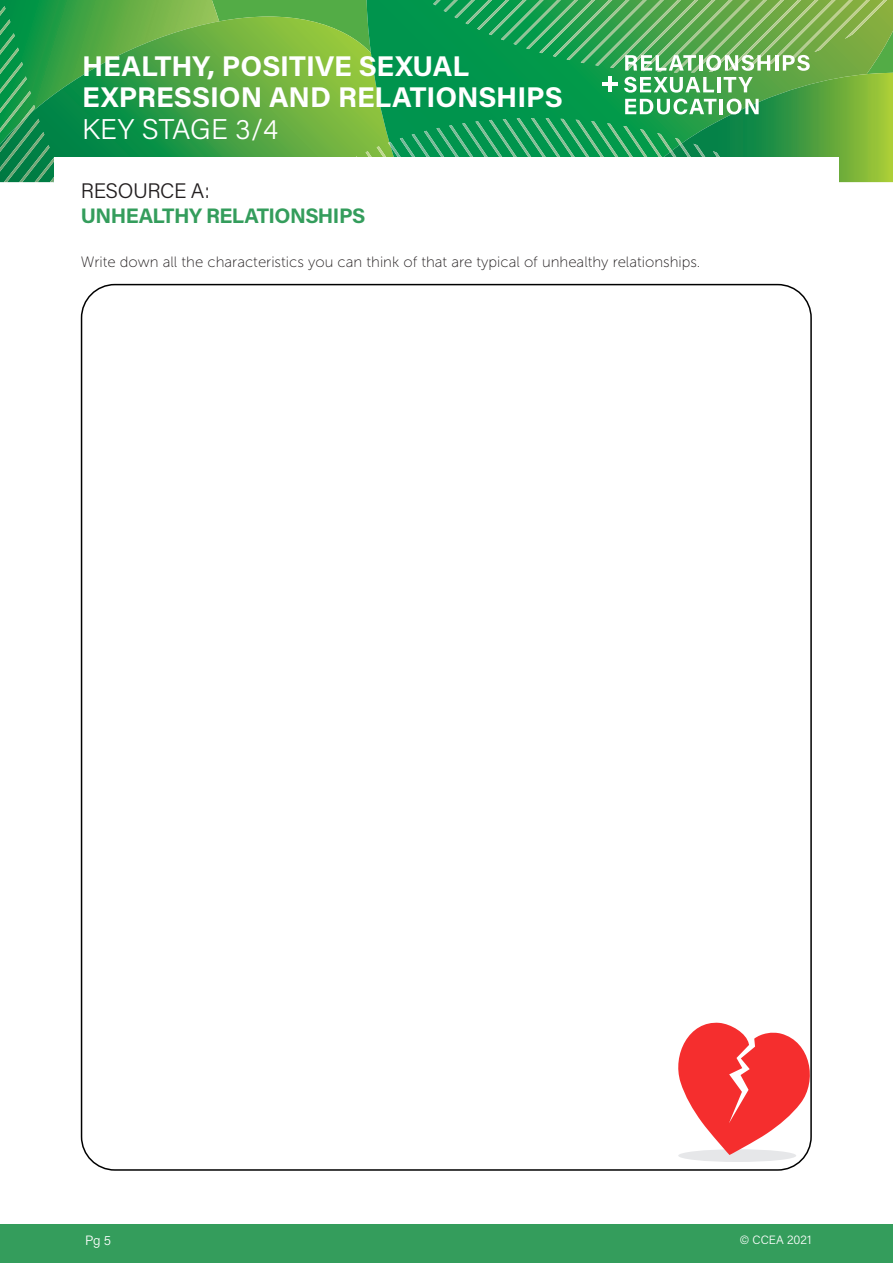
<style>
.page{position:relative;width:893px;height:1263px;background:#fff}
.page>*{position:absolute;margin:0;border:0;box-sizing:border-box;transform-origin:0 0}
.t1{font:700 28.5px/31.5px "Acumin Pro";color:#fff}
.t2{font:300 28.5px "Acumin Pro";letter-spacing:.005em;color:#fff}
.H1_-_Main-title{font:700 21px "Acumin Pro";letter-spacing:-.025em;color:#349d5c}
.H1_-_Main-title-2{font:300 21px "Acumin Pro";letter-spacing:-.02em;color:#231f20}
.BODY-COPY{font:15px "Museo Sans 100";color:#231f20}
.t3{font:300 13.5px "Acumin Pro";color:#fff}
.t4{font:300 12px "Acumin Pro";letter-spacing:.005em;color:#fff}
</style>
<div class="page">
<div style="left:0;top:1225px;width:893px;height:38px;background:#349d5c"></div>
<div style="left:219px;top:0;width:105px;height:17px;background:#53ac46"></div>
<svg style="left:219px;top:17px;width:105px;height:140px;background:#6eb241"></svg>
<svg style="left:0;top:0;width:219px;height:182px;background:#309b48"></svg>
<div style="left:54px;top:157px;width:785px;height:58px;background:#fff"></div>
<svg style="left:324px;top:0;width:569px;height:182px;background:#5cb269"></svg>
<hr style="left:609px;top:76px;width:3px;height:16px;background:#fff">
<hr style="left:603px;top:83px;width:15px;height:3px;background:#fff">
<div style="left:678px;top:1149px;width:118px;height:13px;background:#e6e7e9;border-radius:50%"></div>
<svg style="left:678px;top:1020px;width:134px;height:135px"></svg>
<h1 class="t1" style="left:82px;top:49px;width:482px">HEALTHY, POSITIVE SEXUAL<br>EXPRESSION AND RELATIONSHIPS</h1>
<h1 class="t2" style="left:82px;top:109px;width:198px">KEY STAGE 3/4</h1>
<p class="H1_-_Main-title-2" style="left:81px;top:176px;width:130px">RESOURCE A:</p>
<p class="H1_-_Main-title" style="left:81px;top:201px;width:286px">UNHEALTHY RELATIONSHIPS</p>
<p class="BODY-COPY" style="left:81px;top:253px;width:621px">Write down all the characteristics you can think of that are typical of unhealthy relationships.</p>
<p class="t3" style="left:85px;top:1231px;width:28px">Pg 5</p>
<p class="t4" style="left:740px;top:1232px;width:73px">© CCEA 2021</p>
</div>
